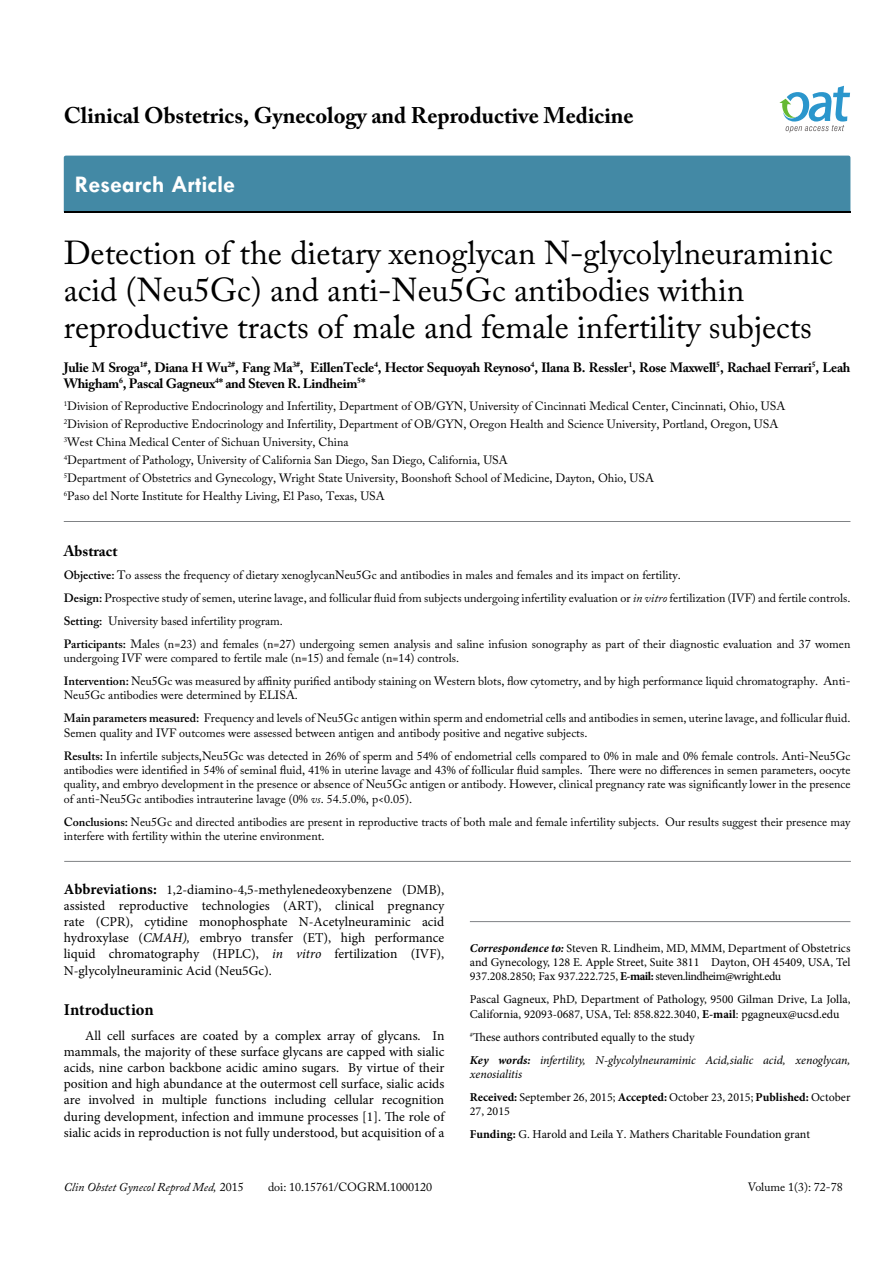
<style>
.page{position:relative;width:893px;height:1263px;background:#fff}
.page>*{position:absolute;margin:0;border:0;box-sizing:border-box;transform-origin:0 0}
.t1{font:33px/37.5px "Adobe Caslon Pro";color:#000}
.t2{font:700 24px "Tw Cen";color:#fff}
.t3{font:700 22.5px "Adobe Caslon Pro";color:#000}
.t4{font:700 16.5px "Minion Pro";letter-spacing:-.005em;color:#000}
.t5{font:700 15px "Adobe Caslon Pro";color:#000}
.t6{font:13.5px/16.2px "Minion Pro";color:#000;text-align:justify}
.t7{font:700 13.5px/16.2px "Adobe Caslon Pro";letter-spacing:-.02em;color:#000}
.t8{font:12px/23px "Adobe Caslon Pro";color:#000}
.t9{font:12px/14.4px "Minion Pro";color:#000}
.t10{font:italic 12px/23px "Minion Pro";letter-spacing:-.005em;color:#000}
.t11{font:italic 12px "Adobe Caslon Pro";color:#000}
.s1{font-weight:600}
.s2{font-style:italic}
.s3{font-weight:700;font-size:15px}
.s4{font-weight:700;font-style:italic}
.s5{font-weight:700}
.s6{font-style:normal}
</style>
<div class="page">
<div style="left:64px;top:156px;width:786px;height:56px;background:#4389a5"></div>
<svg style="left:779px;top:86px;width:71px;height:47px"></svg>
<hr style="left:64px;top:521px;width:786px;height:1px;background:#808285">
<hr style="left:64px;top:861px;width:787px;height:1px;background:#808285">
<hr style="left:470px;top:921px;width:380px;height:1px;background:#808285">
<h3 class="t3" style="left:64px;top:102px;width:571px">Clinical Obstetrics, Gynecology and Reproductive Medicine</h3>
<h2 class="t2" style="left:75px;top:170px;width:162px">Research Article</h2>
<h1 class="t1" style="left:64px;top:233px;width:770px">Detection of the dietary xenoglycan N-glycolylneuraminic acid (Neu5Gc) and anti-Neu5Gc antibodies within reproductive tracts of male and female infertility subjects</h1>
<p class="t7" style="left:64px;top:359px;width:788px">Julie M Sroga<sup>1#</sup>, Diana H Wu<sup>2#</sup>, Fang Ma<sup>3#</sup>, EillenTecle<sup>4</sup>, Hector Sequoyah Reynoso<sup>4</sup>, Ilana B. Ressler<sup>1</sup>, Rose Maxwell<sup>5</sup>, Rachael Ferrari<sup>5</sup>, Leah<br>Whigham<sup>6</sup>, Pascal Gagneux<sup>4</sup>* and Steven R. Lindheim<sup>5</sup>*</p>
<p class="t8" style="left:64px;top:397px;width:723px;line-height:18px"><sup>1</sup>Division of Reproductive Endocrinology and Infertility, Department of OB/GYN, University of Cincinnati Medical Center, Cincinnati, Ohio, USA <sup>2</sup>Division of Reproductive Endocrinology and Infertility, Department of OB/GYN, Oregon Health and Science University, Portland, Oregon, USA <sup>3</sup>West China Medical Center of Sichuan University, China<br><sup>4</sup>Department of Pathology, University of California San Diego, San Diego, California, USA<br><sup>5</sup>Department of Obstetrics and Gynecology, Wright State University, Boonshoft School of Medicine, Dayton, Ohio, USA<br><sup>6</sup>Paso del Norte Institute for Healthy Living, El Paso, Texas, USA</p>
<p class="t5" style="left:64px;top:542px;width:55px">Abstract</p>
<p class="t8" style="left:64px;top:563px;width:788px"><span class="s1">Objective:</span> To assess the frequency of dietary xenoglycanNeu5Gc and antibodies in males and females and its impact on fertility.<br><span class="s1">Design:</span> Prospective study of semen, uterine lavage, and follicular fluid from subjects undergoing infertility evaluation or <span class="s2">in vitro</span> fertilization (IVF) and fertile controls.<br><span class="s1">Setting:</span> University based infertility program.<br><span class="s1">Participants:</span> Males (n=23) and females (n=27) undergoing semen analysis and saline infusion sonography as part of their diagnostic evaluation and 37 women</p>
<p class="t8" style="left:64px;top:646px;width:788px">undergoing IVF were compared to fertile male (n=15) and female (n=14) controls.<br><span class="s1">Intervention:</span> Neu5Gc was measured by affinity purified antibody staining on Western blots, flow cytometry, and by high performance liquid chromatography. Anti-</p>
<p class="t8" style="left:64px;top:684px;width:788px">Neu5Gc antibodies were determined by ELISA.<br><span class="s1">Main parameters measured:</span> Frequency and levels of Neu5Gc antigen within sperm and endometrial cells and antibodies in semen, uterine lavage, and follicular fluid.</p>
<p class="t8" style="left:64px;top:721px;width:788px">Semen quality and IVF outcomes were assessed between antigen and antibody positive and negative subjects.<br><span class="s1">Results:</span> In infertile subjects,Neu5Gc was detected in 26% of sperm and 54% of endometrial cells compared to 0% in male and 0% female controls. Anti-Neu5Gc</p>
<p class="t8" style="left:64px;top:763px;width:788px;line-height:14.4px;text-align:justify">antibodies were identified in 54% of seminal fluid, 41% in uterine lavage and 43% of follicular fluid samples. There were no differences in semen parameters, oocyte quality, and embryo development in the presence or absence of Neu5Gc antigen or antibody. However, clinical pregnancy rate was significantly lower in the presence of anti-Neu5Gc antibodies intrauterine lavage (0% <span class="s2">vs</span>. 54.5.0%, p&lt;0.05).</p>
<p class="t8" style="left:64px;top:814px;width:788px;line-height:14.4px"><span class="s1">Conclusions:</span> Neu5Gc and directed antibodies are present in reproductive tracts of both male and female infertility subjects. Our results suggest their presence may interfere with fertility within the uterine environment.</p>
<p class="t6" style="left:64px;top:881px;width:382px"><span class="s3">Abbreviations:</span> 1,2-diamino-4,5-methylenedeoxybenzene (DMB), assisted reproductive technologies (ART), clinical pregnancy rate (CPR), cytidine monophosphate N-Acetylneuraminic acid hydroxylase (<span class="s2">CMAH),</span> embryo transfer (ET), high performance liquid chromatography (HPLC), <span class="s2">in vitro</span> fertilization (IVF), N-glycolylneuraminic Acid (Neu5Gc).</p>
<h3 class="t4" style="left:64px;top:998px;width:91px">Introduction</h3>
<p class="t6" style="left:64px;top:1027px;width:382px;text-indent:21px">All cell surfaces are coated by a complex array of glycans. In mammals, the majority of these surface glycans are capped with sialic acids, nine carbon backbone acidic amino sugars. By virtue of their position and high abundance at the outermost cell surface, sialic acids are involved in multiple functions including cellular recognition during development, infection and immune processes [1]. The role of sialic acids in reproduction is not fully understood, but acquisition of a</p>
<p class="t9" style="left:470px;top:941px;width:382px;text-align:justify"><span class="s4">Correspondence to:</span> Steven R. Lindheim, MD, MMM, Department of Obstetrics and Gynecology, 128 E. Apple Street, Suite 3811 Dayton, OH 45409, USA, Tel 937.208.2850; Fax 937.222.725, <span class="s5">E-mail:</span> steven.lindheim@wright.edu</p>
<p class="t9" style="left:470px;top:992px;width:382px">Pascal Gagneux, PhD, Department of Pathology, 9500 Gilman Drive, La Jolla,<br>California, 92093-0687, USA, Tel: 858.822.3040, <span class="s5">E-mail</span>: pgagneux@ucsd.edu</p>
<p class="t10" style="left:470px;top:1025px;width:382px"><sup>#</sup><span class="s6">These authors contributed equally to the study<br></span><span class="s5">Key words:</span> infertility, N-glycolylneuraminic Acid,sialic acid, xenoglycan,</p>
<p class="t9" style="left:470px;top:1063px;width:382px;line-height:23px"><span class="s2">xenosialitis<br></span><span class="s5">Received:</span> September 26, 2015; <span class="s5">Accepted:</span> October 23, 2015; <span class="s5">Published:</span> October</p>
<p class="t9" style="left:470px;top:1100px;width:342px;line-height:23px">27, 2015<br><span class="s5">Funding:</span> G. Harold and Leila Y. Mathers Charitable Foundation grant</p>
<p class="t11" style="left:64px;top:1180px;width:181px">Clin Obstet Gynecol Reprod Med, <span class="s6">2015</span></p>
<p class="t8" style="left:268px;top:1176px;width:166px">doi: 10.15761/COGRM.1000120</p>
<p class="t8" style="left:748px;top:1176px;width:96px">Volume 1(3): 72-78</p>
</div>
